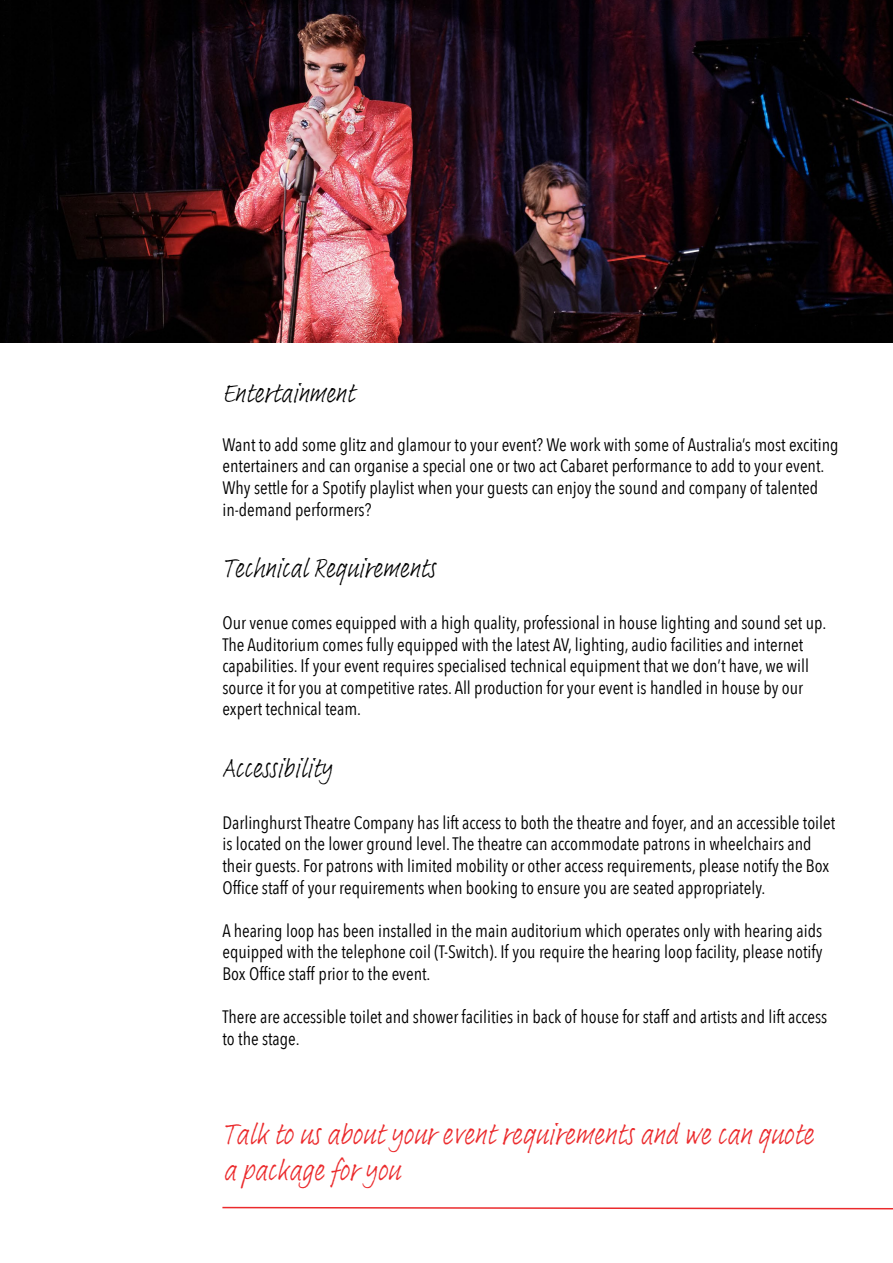
<style>
.page{position:relative;width:893px;height:1263px;background:#fff}
.page>*{position:absolute;margin:0;border:0;box-sizing:border-box;transform-origin:0 0}
.t1{font:30px/36px "Adobe Handwriting Frank";color:#eb2a2c}
.t2{font:27px "Adobe Handwriting Frank";color:#000}
.t3{font:18px/21.6px "Avenir Next Condensed";color:#000}
</style>
<div class="page">
<svg style="left:222px;top:1206px;width:671px;height:4px"></svg>
<img style="left:0;top:0;width:893px;height:342px">
<h2 class="t2" style="left:222px;top:375px;width:133px">Entertainment</h2>
<p class="t3" style="left:222px;top:433px;width:618px">Want to add some glitz and glamour to your event? We work with some of Australia’s most exciting entertainers and can organise a special one or two act Cabaret performance to add to your event.<br>Why settle for a Spotify playlist when your guests can enjoy the sound and company of talented in-demand performers?</p>
<h2 class="t2" style="left:222px;top:549px;width:214px">Technical Requirements</h2>
<p class="t3" style="left:222px;top:611px;width:605px">Our venue comes equipped with a high quality, professional in house lighting and sound set up.<br>The Auditorium comes fully equipped with the latest AV, lighting, audio facilities and internet capabilities. If your event requires specialised technical equipment that we don’t have, we will source it for you at competitive rates. All production for your event is handled in house by our expert technical team.</p>
<h2 class="t2" style="left:222px;top:749px;width:110px">Accessibility</h2>
<p class="t3" style="left:222px;top:811px;width:614px">Darlinghurst Theatre Company has lift access to both the theatre and foyer, and an accessible toilet is located on the lower ground level. The theatre can accommodate patrons in wheelchairs and their guests. For patrons with limited mobility or other access requirements, please notify the Box Office staff of your requirements when booking to ensure you are seated appropriately.</p>
<p class="t3" style="left:222px;top:919px;width:602px;text-align:justify">A hearing loop has been installed in the main auditorium which operates only with hearing aids equipped with the telephone coil (T-Switch). If you require the hearing loop facility, please notify Box Office staff prior to the event.</p>
<p class="t3" style="left:222px;top:1005px;width:606px">There are accessible toilet and shower facilities in back of house for staff and artists and lift access to the stage.</p>
<h1 class="t1" style="left:222px;top:1116px;width:592px">Talk to us about your event requirements and we can quote a package for you</h1>
</div>
